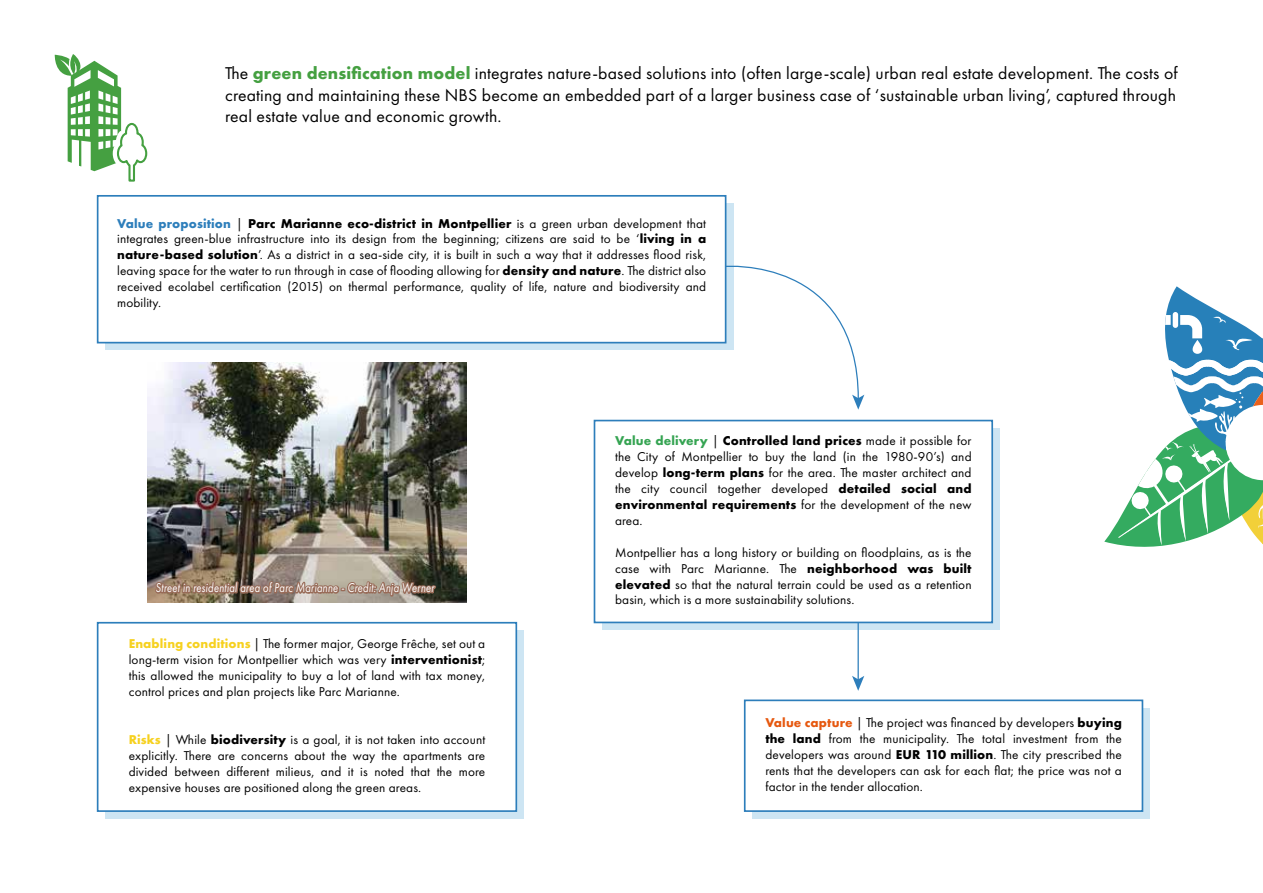
<style>
.page{position:relative;width:1263px;height:893px;background:#fff}
.page>*{position:absolute;margin:0;border:0;box-sizing:border-box;transform-origin:0 0}
.t1{font:17.7px/21.3px "Futura PT";letter-spacing:.01em;color:#000;text-align:justify}
.t2{font:13.35px/15.9px "Futura PT";letter-spacing:.01em;color:#000;text-align:justify}
.t3{font:italic 13.35px "Futura PT";letter-spacing:.02em;color:#fff;scale:.8 1}
.s1{font-weight:700;color:#45a041}
.s2{font-weight:700;color:#2d7ebb}
.s3{font-weight:700}
.s4{font-weight:700;color:#f6d11f}
.s5{font-weight:700;color:#35a452}
.s6{font-weight:700;color:#e6580f}
</style>
<div class="page">
<svg style="left:105px;top:203px;width:628px;height:147px;background:#c1ddef"></svg>
<div style="left:752px;top:708px;width:398px;height:110px;background:#cde5f3"></div>
<div style="left:105px;top:630px;width:419px;height:188px;background:#cde5f3"></div>
<div style="left:602px;top:428px;width:397px;height:202px;background:#cde5f3"></div>
<img style="left:147px;top:363px;width:320px;height:239px">
<img style="left:154px;top:537px;width:284px;height:64px">
<div style="left:98px;top:196px;width:628px;height:147px;background:#fff"></div>
<div style="left:97px;top:195px;width:629px;height:148px;border:2px solid #2d7ebb"></div>
<div style="left:594px;top:421px;width:398px;height:201px;background:#fff"></div>
<div style="left:594px;top:420px;width:399px;height:203px;border:2px solid #2d7ebb"></div>
<div style="left:745px;top:700px;width:397px;height:111px;background:#fff"></div>
<div style="left:744px;top:699px;width:399px;height:113px;border:2px solid #2d7ebb"></div>
<div style="left:98px;top:623px;width:418px;height:188px;background:#fff"></div>
<div style="left:97px;top:622px;width:420px;height:190px;border:2px solid #2d7ebb"></div>
<svg style="left:724px;top:256px;width:140px;height:154px"></svg>
<hr style="left:857px;top:623px;width:2px;height:57px;background:#2d7ebb">
<svg style="left:852px;top:676px;width:12px;height:15px"></svg>
<svg style="left:54px;top:54px;width:94px;height:128px"></svg>
<svg style="left:1104px;top:286px;width:159px;height:261px"></svg>
<p class="t1" style="left:225px;top:63px;width:954px">The <span class="s1">green densification model</span> integrates nature-based solutions into (often large-scale) urban real estate development. The costs of creating and maintaining these NBS become an embedded part of a larger business case of ‘sustainable urban living’, captured through real estate value and economic growth.</p>
<p class="t2" style="left:117px;top:215px;width:591px"><span class="s2">Value proposition</span> | <span class="s3">Parc Marianne eco-district in Montpellier</span> is a green urban development that integrates green-blue infrastructure into its design from the beginning; citizens are said to be ‘<span class="s3">living in a nature-based solution</span>’. As a district in a sea-side city, it is built in such a way that it addresses flood risk, leaving space for the water to run through in case of flooding allowing for <span class="s3">density and nature</span>. The district also received ecolabel certification (2015) on thermal performance, quality of life, nature and biodiversity and mobility.</p>
<p class="t3" style="left:156px;top:580px;width:350px">Street in residential area of Parc Marianne - Credit: Anja Werner</p>
<p class="t2" style="left:129px;top:635px;width:358px"><span class="s4">Enabling conditions</span> | The former major, George Frêche, set out a long-term vision for Montpellier which was very <span class="s3">interventionist</span>; this allowed the municipality to buy a lot of land with tax money, control prices and plan projects like Parc Marianne.</p>
<p class="t2" style="left:129px;top:731px;width:358px"><span class="s4">Risks</span> | While <span class="s3">biodiversity</span> is a goal, it is not taken into account explicitly. There are concerns about the way the apartments are divided between different milieus, and it is noted that the more expensive houses are positioned along the green areas.</p>
<p class="t2" style="left:615px;top:432px;width:358px"><span class="s5">Value delivery</span> | <span class="s3">Controlled land prices</span> made it possible for the City of Montpellier to buy the land (in the 1980-90’s) and develop <span class="s3">long-term plans</span> for the area. The master architect and the city council together developed <span class="s3">detailed social and environmental requirements</span> for the development of the new area.</p>
<p class="t2" style="left:615px;top:544px;width:358px">Montpellier has a long history or building on floodplains, as is the case with Parc Marianne. The <span class="s3">neighborhood was built elevated</span> so that the natural terrain could be used as a retention basin, which is a more sustainability solutions.</p>
<p class="t2" style="left:765px;top:715px;width:358px"><span class="s6">Value capture</span> | The project was financed by developers <span class="s3">buying the land</span> from the municipality. The total investment from the developers was around <span class="s3">EUR 110 million</span>. The city prescribed the rents that the developers can ask for each flat; the price was not a factor in the tender allocation.</p>
</div>
